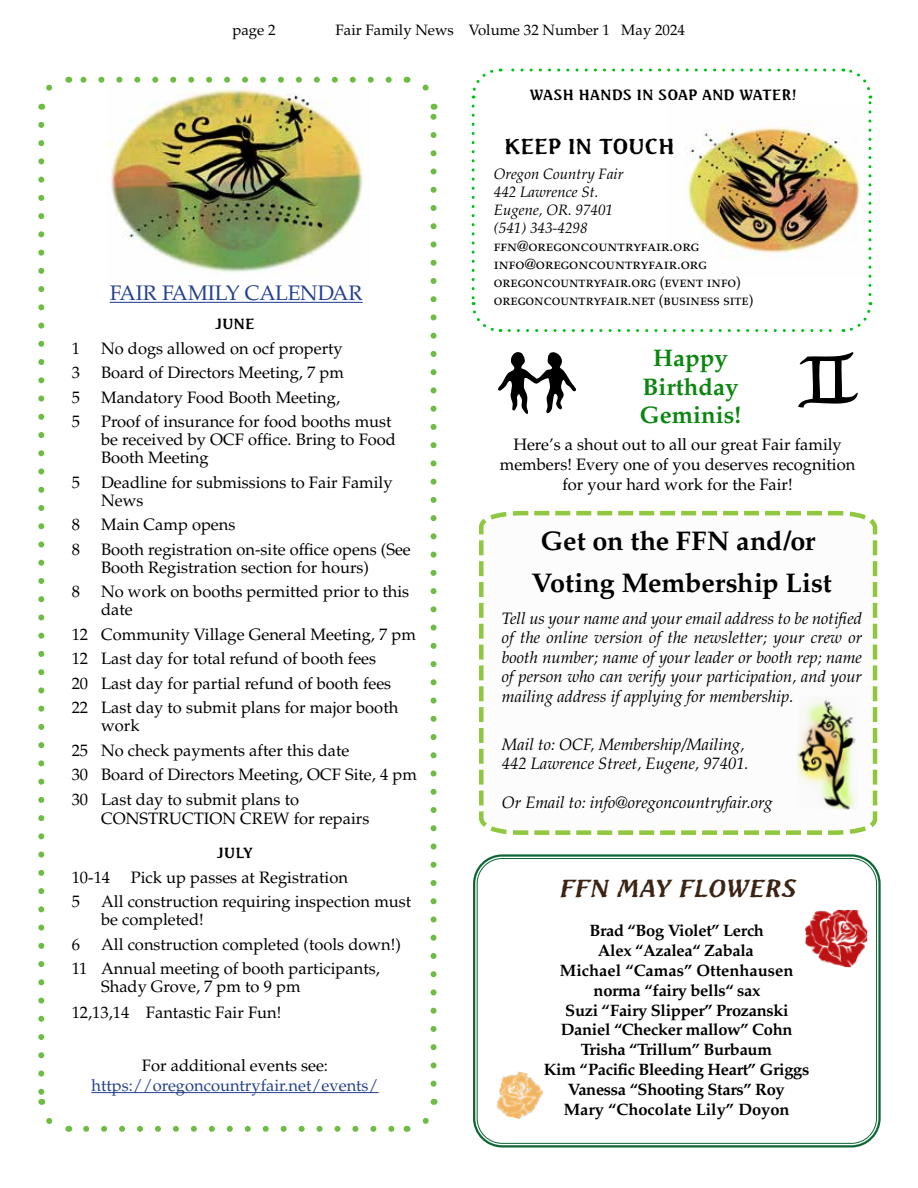
<style>
.page{position:relative;width:918px;height:1188px;background:#fff}
.page>*{position:absolute;margin:0;border:0;box-sizing:border-box;transform-origin:0 0}
.t1{font:700 27px/42px "Palatino LT Std";letter-spacing:-.005em;color:#000;text-align:center}
.t2{font:700 24px/28.8px "Palatino LT Std";color:#0d8611;text-align:center}
.t3{font:italic 24px "Seagull Antique";letter-spacing:.035em;color:#3c2415;scale:1.15 1}
.t4{font:21px "Palatino LT Std";letter-spacing:-.015em;color:#25408f}
.t5{font:21px "Seagull Antique";letter-spacing:.015em;color:#000;scale:1.15 1}
.t6{font:16.5px/24.5px "Palatino LT Std";color:#000}
.t7{font:italic 16.5px/19.5px "Palatino LT Std";color:#000;text-align:justify}
.t8{font:700 16.5px/19.8px "Palatino LT Std";letter-spacing:-.02em;color:#000;text-align:center}
.t9{font:16.5px "Palatino LT Std";color:#25408f}
.t10{font:15px/18px "Palatino LT Std";color:#000}
.t11{font:italic 15px/18px "Palatino LT Std";color:#000}
.t12{font:14.4px "Seagull Antique";letter-spacing:.025em;color:#000;scale:1.15 1}
</style>
<div class="page">
<svg style="left:38px;top:125px;width:6px;height:968px"></svg>
<svg style="left:86px;top:1126px;width:309px;height:6px"></svg>
<svg style="left:431px;top:116px;width:6px;height:968px"></svg>
<svg style="left:80px;top:77px;width:309px;height:6px"></svg>
<svg style="left:38px;top:84px;width:15px;height:26px"></svg>
<svg style="left:46px;top:1118px;width:23px;height:14px"></svg>
<svg style="left:422px;top:1099px;width:16px;height:25px"></svg>
<svg style="left:407px;top:76px;width:22px;height:15px"></svg>
<div style="left:473px;top:854px;width:408px;height:294px;border:2px solid #0d6635;border-radius:28px"></div>
<div style="left:477px;top:858px;width:400px;height:286px;border:1px solid #0d6635;border-radius:25px"></div>
<img style="left:109px;top:89px;width:256px;height:184px">
<img style="left:684px;top:121px;width:159px;height:138px">
<svg style="left:471px;top:106px;width:30px;height:227px"></svg>
<svg style="left:509px;top:302px;width:364px;height:31px"></svg>
<svg style="left:843px;top:68px;width:29px;height:227px"></svg>
<svg style="left:471px;top:68px;width:363px;height:31px"></svg>
<hr style="left:110px;top:302px;width:253px;height:1px;background:#25408f">
<svg style="left:479px;top:510px;width:399px;height:325px"></svg>
<img style="left:797px;top:696px;width:63px;height:114px">
<hr style="left:91px;top:1092px;width:288px;height:1px;background:#25408f">
<img style="left:805px;top:910px;width:62px;height:57px">
<svg style="left:498px;top:352px;width:78px;height:62px"></svg>
<svg style="left:798px;top:352px;width:60px;height:56px"></svg>
<img style="left:496px;top:1071px;width:47px;height:48px">
<p class="t10" style="left:232px;top:21px;width:45px">page 2</p>
<p class="t10" style="left:336px;top:21px;width:351px">Fair Family News Volume 32 Number 1 May 2024</p>
<p class="t4" style="left:110px;top:281px;width:254px">FAIR FAMILY CALENDAR</p>
<p class="t12" style="left:216px;top:315px;width:35px">JUNE</p>
<p class="t6" style="left:72px;top:336px;width:10px">1</p>
<p class="t6" style="left:101px;top:336px;width:243px">No dogs allowed on ocf property</p>
<p class="t6" style="left:72px;top:361px;width:10px">3</p>
<p class="t6" style="left:101px;top:361px;width:244px">Board of Directors Meeting, 7 pm</p>
<p class="t6" style="left:72px;top:385px;width:10px">5</p>
<p class="t6" style="left:101px;top:385px;width:241px">Mandatory Food Booth Meeting,</p>
<p class="t6" style="left:72px;top:410px;width:10px">5</p>
<p class="t6" style="left:101px;top:413px;width:296px;line-height:18px">Proof of insurance for food booths must be received by OCF office. Bring to Food<br>Booth Meeting</p>
<p class="t6" style="left:72px;top:470px;width:10px">5</p>
<p class="t6" style="left:101px;top:473px;width:293px;line-height:18px">Deadline for submissions to Fair Family<br>News</p>
<p class="t6" style="left:72px;top:513px;width:10px">8</p>
<p class="t6" style="left:101px;top:513px;width:136px">Main Camp opens</p>
<p class="t6" style="left:72px;top:537px;width:10px">8</p>
<p class="t6" style="left:101px;top:540px;width:311px;line-height:18px">Booth registration on-site office opens (See<br>Booth Registration section for hours)</p>
<p class="t6" style="left:72px;top:580px;width:10px">8</p>
<p class="t6" style="left:101px;top:583px;width:310px;line-height:18px">No work on booths permitted prior to this date</p>
<p class="t6" style="left:72px;top:622px;width:346px">12 Community Village General Meeting, 7 pm 12 Last day for total refund of booth fees<br>20 Last day for partial refund of booth fees<br>22 Last day to submit plans for major booth</p>
<p class="t6" style="left:72px;top:714px;width:347px;text-indent:29px">work<br>25 No check payments after this date<br>30 Board of Directors Meeting, OCF Site, 4 pm<br>30 Last day to submit plans to</p>
<p class="t6" style="left:101px;top:807px;width:270px">CONSTRUCTION CREW for repairs</p>
<p class="t12" style="left:217px;top:844px;width:32px">JULY</p>
<p class="t6" style="left:72px;top:865px;width:40px">10-14</p>
<p class="t6" style="left:131px;top:865px;width:219px">Pick up passes at Registration</p>
<p class="t6" style="left:72px;top:890px;width:10px">5</p>
<p class="t6" style="left:101px;top:893px;width:312px;line-height:18px">All construction requiring inspection must be completed!</p>
<p class="t6" style="left:72px;top:932px;width:10px">6</p>
<p class="t6" style="left:72px;top:932px;width:331px;text-indent:29px">All construction completed (tools down!)<br>11 Annual meeting of booth participants,</p>
<p class="t6" style="left:72px;top:974px;width:230px;line-height:26.2px;text-indent:29px">Shady Grove, 7 pm to 9 pm<br>12,13,14 Fantastic Fair Fun!</p>
<p class="t6" style="left:142px;top:1054px;width:188px">For additional events see:</p>
<p class="t9" style="left:91px;top:1076px;width:289px">https://oregoncountryfair.net/events/</p>
<p class="t12" style="left:530px;top:86px;width:233px">WASH HANDS IN SOAP AND WATER!</p>
<p class="t5" style="left:504px;top:134px;width:149px">KEEP IN TOUCH</p>
<p class="t11" style="left:494px;top:165px;width:131px">Oregon Country Fair<br>442 Lawrence St.<br>Eugene, OR. 97401 (541) 343-4298</p>
<p class="t10" style="left:494px;top:237px;width:261px">ffn@oregoncountryfair.org info@oregoncountryfair.org oregoncountryfair.org (event info) oregoncountryfair.net (business site)</p>
<h2 class="t2" style="left:640px;top:344px;width:103px">Happy<br>Birthday<br>Geminis!</h2>
<p class="t6" style="left:500px;top:435px;width:357px;line-height:19.8px;text-align:center">Here’s a shout out to all our great Fair family members! Every one of you deserves recognition for your hard work for the Fair!</p>
<h1 class="t1" style="left:531px;top:520px;width:302px">Get on the FFN and/or<br>Voting Membership List</h1>
<p class="t7" style="left:502px;top:609px;width:362px">Tell us your name and your email address to be notified of the online version of the newsletter; your crew or booth number; name of your leader or booth rep; name of person who can verify your participation, and your mailing address if applying for membership.</p>
<p class="t7" style="left:502px;top:735px;width:248px">Mail to: OCF, Membership/Mailing,<br>442 Lawrence Street, Eugene, 97401.</p>
<p class="t7" style="left:502px;top:793px;width:272px">Or Email to: info@oregoncountryfair.org</p>
<h2 class="t3" style="left:559px;top:874px;width:207px">FFN MAY FLOWERS</h2>
<p class="t8" style="left:544px;top:921px;width:267px">Brad “Bog Violet” Lerch<br>Alex “Azalea“ Zabala<br>Michael “Camas” Ottenhausen norma “fairy bells“ sax<br>Suzi “Fairy Slipper” Prozanski<br>Daniel “Checker mallow” Cohn<br>Trisha “Trillum” Burbaum<br>Kim “Pacific Bleeding Heart” Griggs<br>Vanessa “Shooting Stars” Roy<br>Mary “Chocolate Lily” Doyon</p>
</div>
